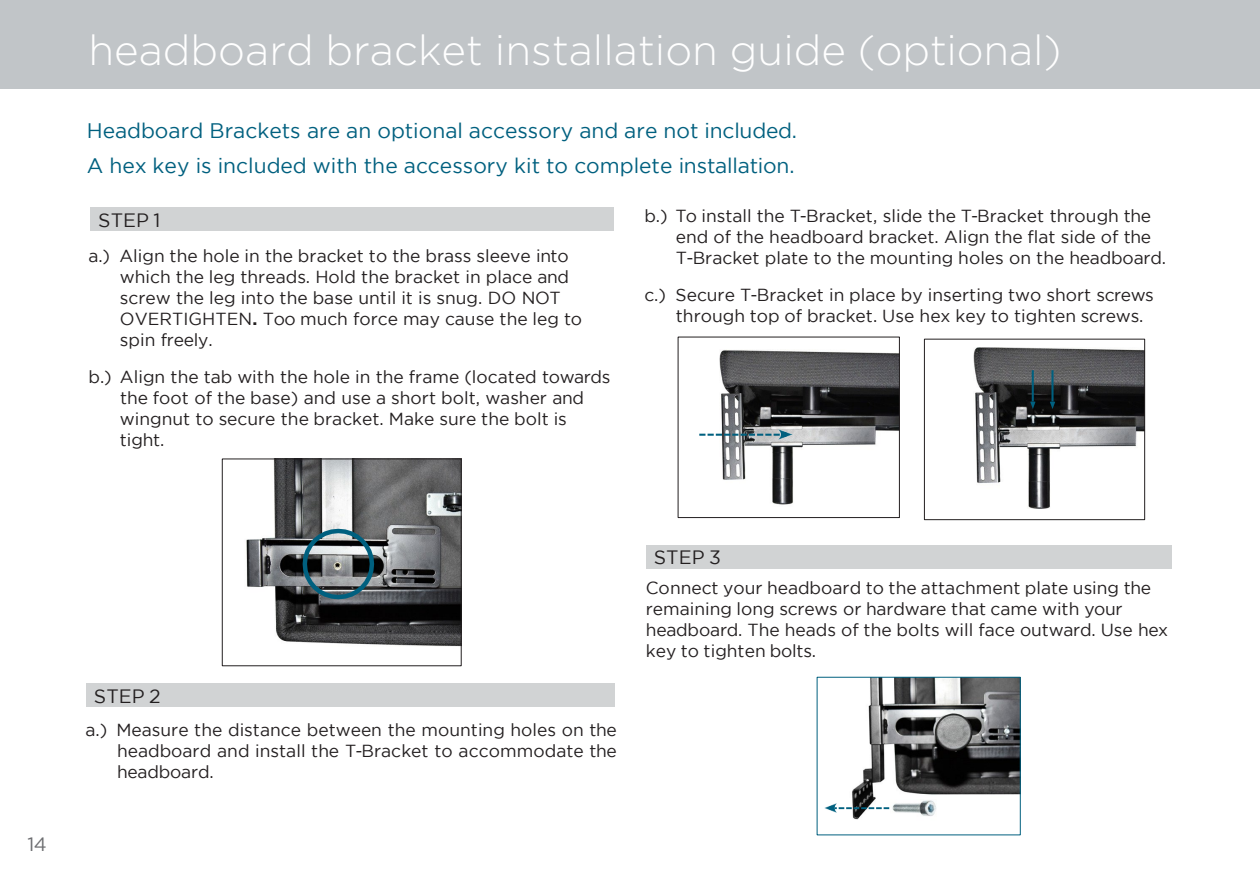
<style>
.page{position:relative;width:1260px;height:882px;background:#fff}
.page>*{position:absolute;margin:0;border:0;box-sizing:border-box;transform-origin:0 0}
.t1{font:300 42px "Gotham";color:#fff}
.t2{font:21px/33.9px "Gotham";color:#00607f}
.t3{font:19.25px "Gotham";letter-spacing:.005em;color:#231f20}
.t4{font:19.25px "Gotham";color:#6d6e71}
.t5{font:17.5px/21px "Gotham";color:#231f20}
.s1{font-weight:700}
</style>
<div class="page">
<div style="left:0;top:0;width:1260px;height:88px;background:#c1c5c8"></div>
<div style="left:90px;top:207px;width:524px;height:24px;background:#d1d3d4"></div>
<div style="left:86px;top:684px;width:528px;height:23px;background:#d1d3d4"></div>
<div style="left:646px;top:545px;width:526px;height:23px;background:#d1d3d4"></div>
<img style="left:246px;top:461px;width:214px;height:186px">
<div style="left:222px;top:459px;width:240px;height:207px;border:1px solid #231f20"></div>
<svg style="left:300px;top:527px;width:76px;height:75px;background:#607177"></svg>
<img style="left:719px;top:350px;width:179px;height:155px">
<div style="left:678px;top:337px;width:222px;height:181px;border:1px solid #231f20"></div>
<svg style="left:699px;top:430px;width:93px;height:10px"></svg>
<img style="left:973px;top:348px;width:170px;height:160px">
<div style="left:924px;top:339px;width:221px;height:181px;border:1px solid #231f20"></div>
<hr style="left:1032px;top:370px;width:2px;height:31px;background:#00607f">
<svg style="left:1030px;top:401px;width:6px;height:8px"></svg>
<hr style="left:1051px;top:370px;width:3px;height:31px;background:#00607f">
<svg style="left:1050px;top:401px;width:5px;height:8px"></svg>
<img style="left:852px;top:679px;width:167px;height:141px">
<div style="left:817px;top:677px;width:204px;height:158px;border:1px solid #00607f"></div>
<img style="left:890px;top:800px;width:50px;height:20px">
<svg style="left:824px;top:803px;width:65px;height:10px"></svg>
<h2 class="t1" style="left:88px;top:28px;width:975px">headboard bracket installation guide (optional)</h2>
<p class="t2" style="left:87px;top:114px;width:712px">Headboard Brackets are an optional accessory and are not included.<br>A hex key is included with the accessory kit to complete installation.</p>
<p class="t5" style="left:644px;top:205px;width:508px;text-align:right">b.) To install the T-Bracket, slide the T-Bracket through the end of the headboard bracket. Align the flat side of the</p>
<p class="t5" style="left:676px;top:247px;width:492px">T-Bracket plate to the mounting holes on the headboard.</p>
<p class="t5" style="left:676px;top:284px;width:480px;text-indent:-31px">c.) Secure T-Bracket in place by inserting two short screws through top of bracket. Use hex key to tighten screws.</p>
<p class="t3" style="left:98px;top:209px;width:64px">STEP 1</p>
<p class="t5" style="left:120px;top:245px;width:464px;text-indent:-32px">a.) Align the hole in the bracket to the brass sleeve into which the leg threads. Hold the bracket in place and screw the leg into the base until it is snug. DO NOT OVERTIGHTEN<span class="s1">.</span> Too much force may cause the leg to spin freely.</p>
<p class="t5" style="left:120px;top:366px;width:492px;text-indent:-32px">b.) Align the tab with the hole in the frame (located towards the foot of the base) and use a short bolt, washer and wingnut to secure the bracket. Make sure the bolt is tight.</p>
<p class="t4" style="left:27px;top:834px;width:21px">14</p>
<p class="t3" style="left:94px;top:685px;width:68px">STEP 2</p>
<p class="t5" style="left:117px;top:719px;width:501px;text-align:justify;text-indent:-32px">a.) Measure the distance between the mounting holes on the headboard and install the T-Bracket to accommodate the headboard.</p>
<p class="t3" style="left:654px;top:547px;width:69px">STEP 3</p>
<p class="t5" style="left:646px;top:577px;width:524px">Connect your headboard to the attachment plate using the remaining long screws or hardware that came with your headboard. The heads of the bolts will face outward. Use hex key to tighten bolts.</p>
</div>
